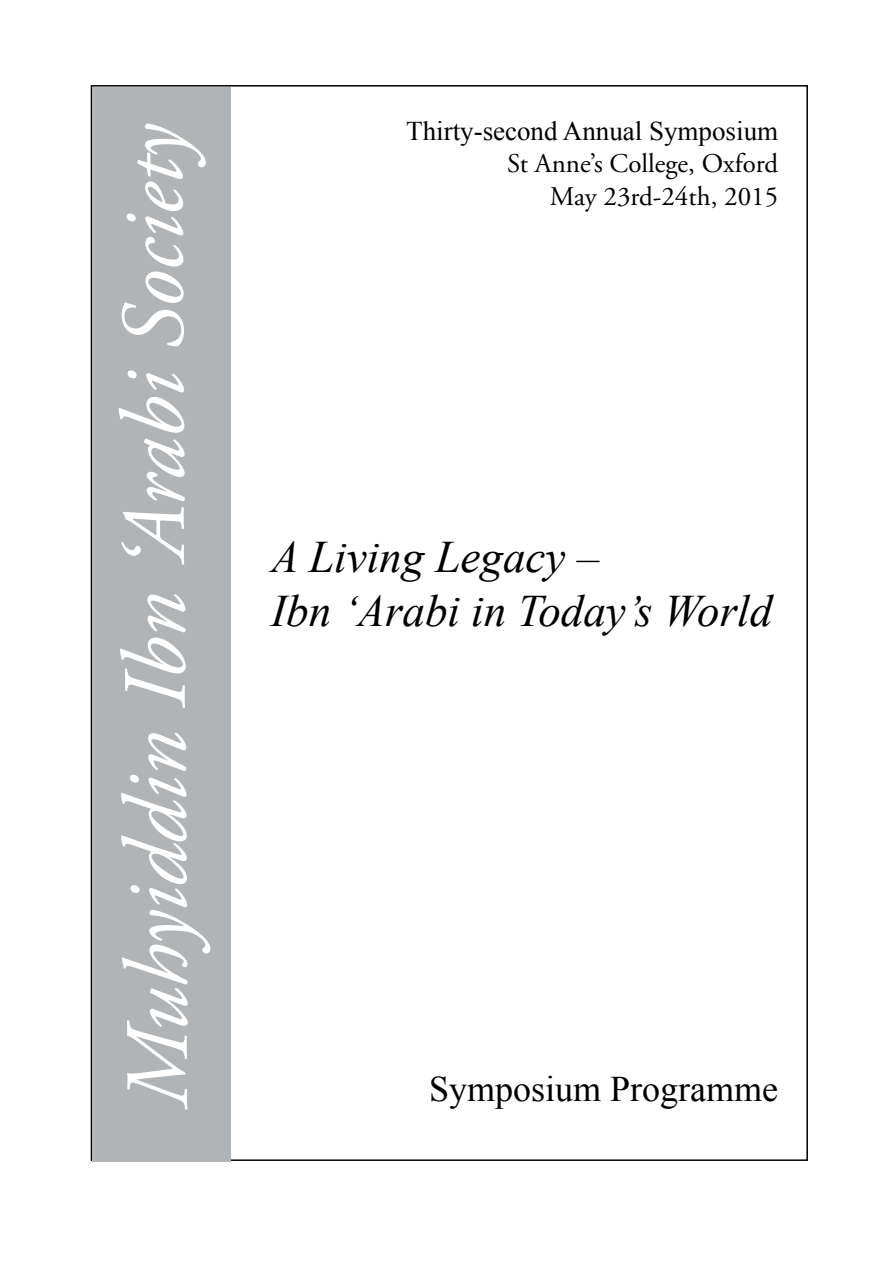
<style>
.page{position:relative;width:893px;height:1263px;background:#fff}
.page>*{position:absolute;margin:0;border:0;box-sizing:border-box;transform-origin:0 0}
.t1{font:italic 90px "Adobe Garamond Pro";letter-spacing:-.005em;color:#fff}
.t2{font:italic 45px/54px "Times New Roman";color:#000}
.t3{font:36px "Times New Roman";color:#000}
.t4{font:27px/32.4px "Adobe Garamond Pro";color:#000;text-align:right}
.t5{font:27px "Times New Roman";color:#000}
</style>
<div class="page">
<div style="left:93px;top:87px;width:138px;height:1074px;background:#b1b4b6"></div>
<h1 class="t1" style="left:101px;top:1108px;width:995px;rotate:-90deg">Muhyiddin Ibn ‘Arabi Society</h1>
<p class="t5" style="left:406px;top:112px;width:373px">Thirty-second Annual Symposium</p>
<p class="t4" style="left:507px;top:148px;width:272px">St Anne’s College, Oxford<br>May 23rd-24th, 2015</p>
<h2 class="t2" style="left:271px;top:529px;width:502px">A Living Legacy –<br>Ibn ‘Arabi in Today’s World</h2>
<h3 class="t3" style="left:429px;top:1064px;width:351px">Symposium Programme</h3>
</div>
